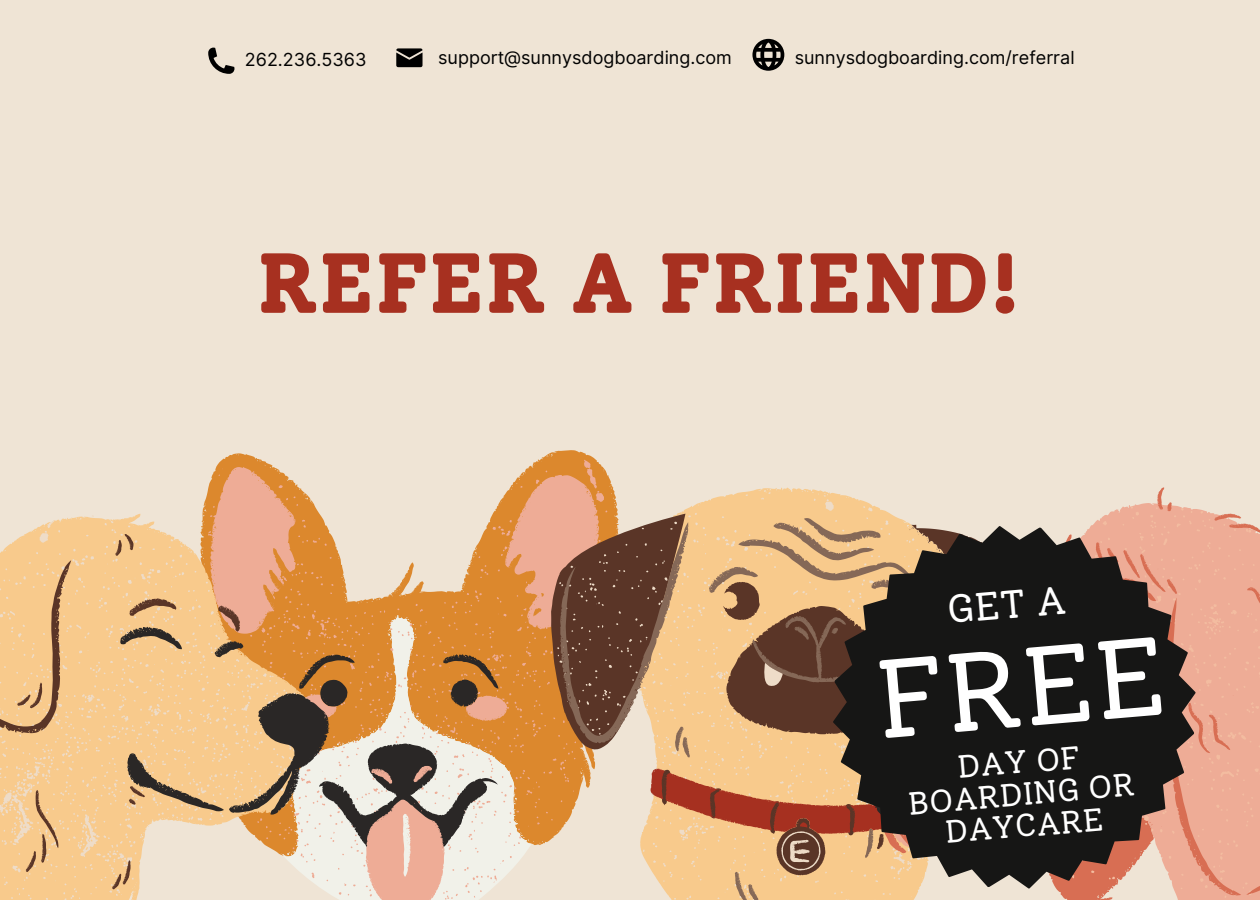
<style>
.page{position:relative;width:1260px;height:900px;background:#efe4d5}
.page>*{position:absolute;margin:0;border:0;box-sizing:border-box;transform-origin:0 0}
.t1{font:111.25px "Solway";color:#fff}
.t2{font:800 85px "Solway";color:#a73020}
.t3{font:39.25px "Solway";color:#fff}
.t4{font:31.75px/32px "Solway";color:#fff;text-align:center}
.t5{font:18px "Inter";color:#000}
</style>
<div class="page">
<svg style="left:202px;top:450px;width:413px;height:64px"></svg>
<svg style="left:208px;top:460px;width:399px;height:440px"></svg>
<svg style="left:557px;top:492px;width:306px;height:408px"></svg>
<svg style="left:1220px;top:513px;width:40px;height:387px;background:#edac95"></svg>
<svg style="left:26px;top:515px;width:289px;height:385px"></svg>
<svg style="left:240px;top:627px;width:258px;height:236px;background:#c59e75"></svg>
<svg style="left:0;top:534px;width:240px;height:366px;background:#edc48f"></svg>
<svg style="left:808px;top:501px;width:412px;height:399px;background:#695447"></svg>
<svg style="left:208px;top:48px;width:26px;height:26px"></svg>
<svg style="left:396px;top:48px;width:27px;height:19px"></svg>
<svg style="left:752px;top:39px;width:32px;height:32px"></svg>
<p class="t5" style="left:245px;top:49px;width:123px">262.236.5363</p>
<p class="t5" style="left:438px;top:47px;width:295px">support@sunnysdogboarding.com</p>
<p class="t5" style="left:795px;top:47px;width:281px">sunnysdogboarding.com/referral</p>
<p class="t2" style="left:257px;top:232px;width:765px">REFER A FRIEND!</p>
<p class="t3" style="left:945px;top:586px;width:121px;rotate:-5deg">GET A</p>
<p class="t1" style="left:870px;top:634px;width:293px;rotate:-5deg">FREE</p>
<p class="t4" style="left:904px;top:756px;width:229px;rotate:-5deg">DAY OF<br>BOARDING OR<br>DAYCARE</p>
</div>
